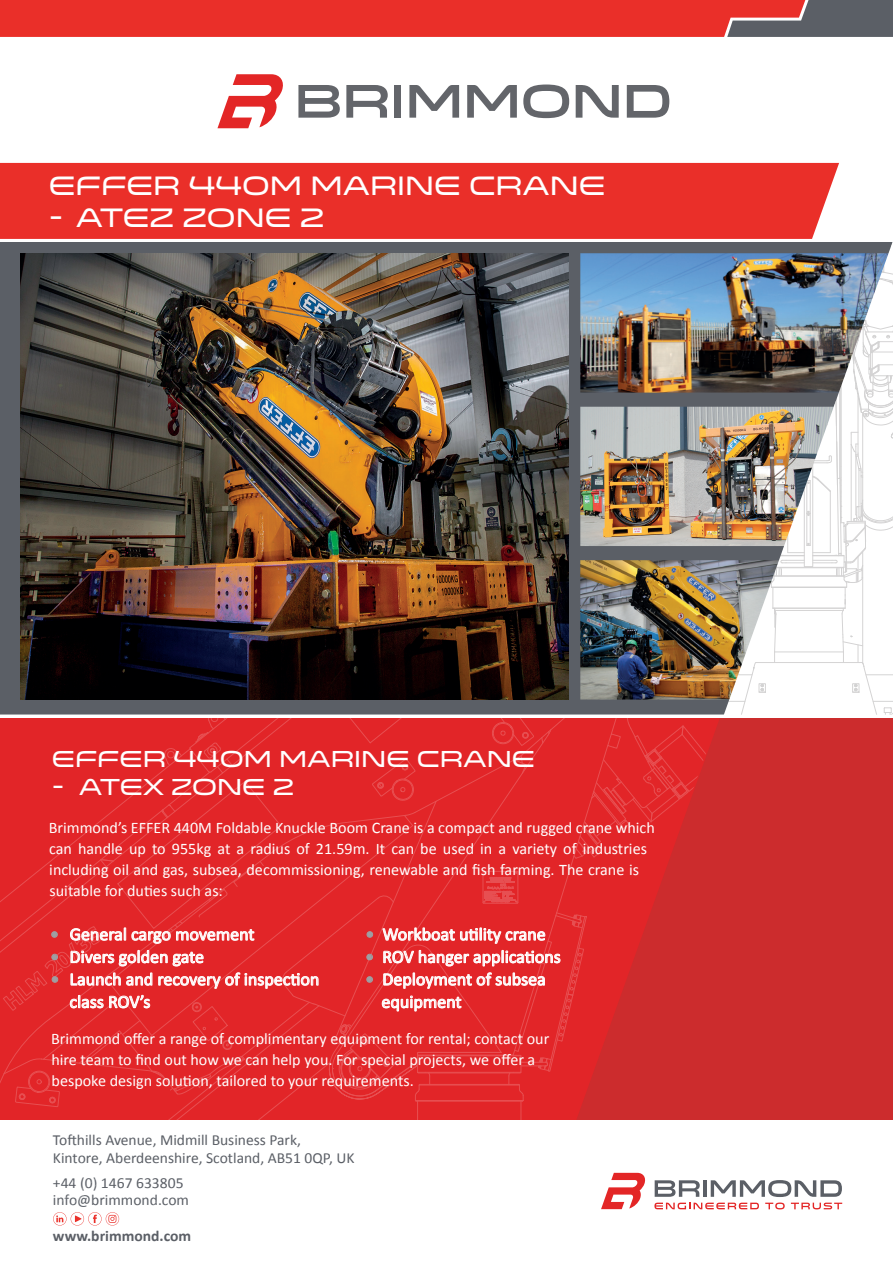
<style>
.page{position:relative;width:893px;height:1263px;background:#fff}
.page>*{position:absolute;margin:0;border:0;box-sizing:border-box;transform-origin:0 0}
.t1{font:27px "Venera 700";color:#fff}
.t2{font:23.4px "Venera 700";color:#fff}
.t3{font:18px "Calibri";color:#fff}
.t4{font:16.05px/21.3px "Calibri";color:#fff}
.t5{font:15.45px/17.5px "Calibri";color:#5b5f66}
.t6{font:700 15.45px "Calibri";color:#5b5f66}
.s1{color:#9e9fa3}
</style>
<div class="page">
<svg style="left:0;top:0;width:893px;height:37px;background:#d63733"></svg>
<svg style="left:298px;top:85px;width:42px;height:33px"></svg>
<svg style="left:346px;top:85px;width:42px;height:33px"></svg>
<div style="left:394px;top:85px;width:7px;height:33px;background:#63656a"></div>
<svg style="left:409px;top:85px;width:50px;height:33px"></svg>
<svg style="left:467px;top:85px;width:50px;height:33px"></svg>
<svg style="left:523px;top:85px;width:46px;height:33px"></svg>
<svg style="left:576px;top:85px;width:43px;height:33px"></svg>
<svg style="left:627px;top:85px;width:42px;height:33px"></svg>
<svg style="left:217px;top:74px;width:66px;height:54px"></svg>
<div style="left:0;top:163px;width:839px;height:76px;background:#ea2f29"></div>
<svg style="left:524px;top:203px;width:315px;height:36px;background:#eb3c37"></svg>
<img style="left:0;top:242px;width:893px;height:983px">
<h1 class="t1" style="left:49px;top:169px;width:558px">EFFER 440M MARINE CRANE</h1>
<h1 class="t1" style="left:49px;top:201px;width:277px">- ATEZ ZONE 2</h1>
<h2 class="t2" style="left:52px;top:745px;width:485px">EFFER 440M MARINE CRANE</h2>
<h2 class="t2" style="left:52px;top:773px;width:244px">- ATEX ZONE 2</h2>
<p class="t4" style="left:49px;top:816px;width:607px">Brimmond’s EFFER 440M Foldable Knuckle Boom Crane is a compact and rugged crane which can handle up to 955kg at a radius of 21.59m. It can be used in a variety of industries including oil and gas, subsea, decommissioning, renewable and fish farming. The crane is suitable for duties such as:</p>
<p class="t3" style="left:50px;top:922px;width:206px"><span class="s1">•</span> General cargo movement</p>
<p class="t3" style="left:365px;top:922px;width:182px"><span class="s1">•</span> Workboat utility crane</p>
<p class="t3" style="left:50px;top:944px;width:155px"><span class="s1">•</span> Divers golden gate</p>
<p class="t3" style="left:365px;top:944px;width:197px"><span class="s1">•</span> ROV hanger applications</p>
<p class="t3" style="left:50px;top:967px;width:270px"><span class="s1">•</span> Launch and recovery of inspection</p>
<p class="t3" style="left:365px;top:967px;width:182px"><span class="s1">•</span> Deployment of subsea</p>
<p class="t3" style="left:70px;top:989px;width:82px">class ROV’s</p>
<p class="t3" style="left:381px;top:989px;width:82px">equipment</p>
<p class="t4" style="left:51px;top:1027px;width:500px">Brimmond offer a range of complimentary equipment for rental; contact our hire team to find out how we can help you. For special projects, we offer a bespoke design solution, tailored to your requirements.</p>
<p class="t5" style="left:53px;top:1131px;width:303px">Tofthills Avenue, Midmill Business Park,<br>Kintore, Aberdeenshire, Scotland, AB51 0QP, UK</p>
<p class="t5" style="left:53px;top:1173px;width:138px">+44 (0) 1467 633805 info@brimmond.com</p>
<p class="t6" style="left:53px;top:1224px;width:140px">www.brimmond.com</p>
</div>
